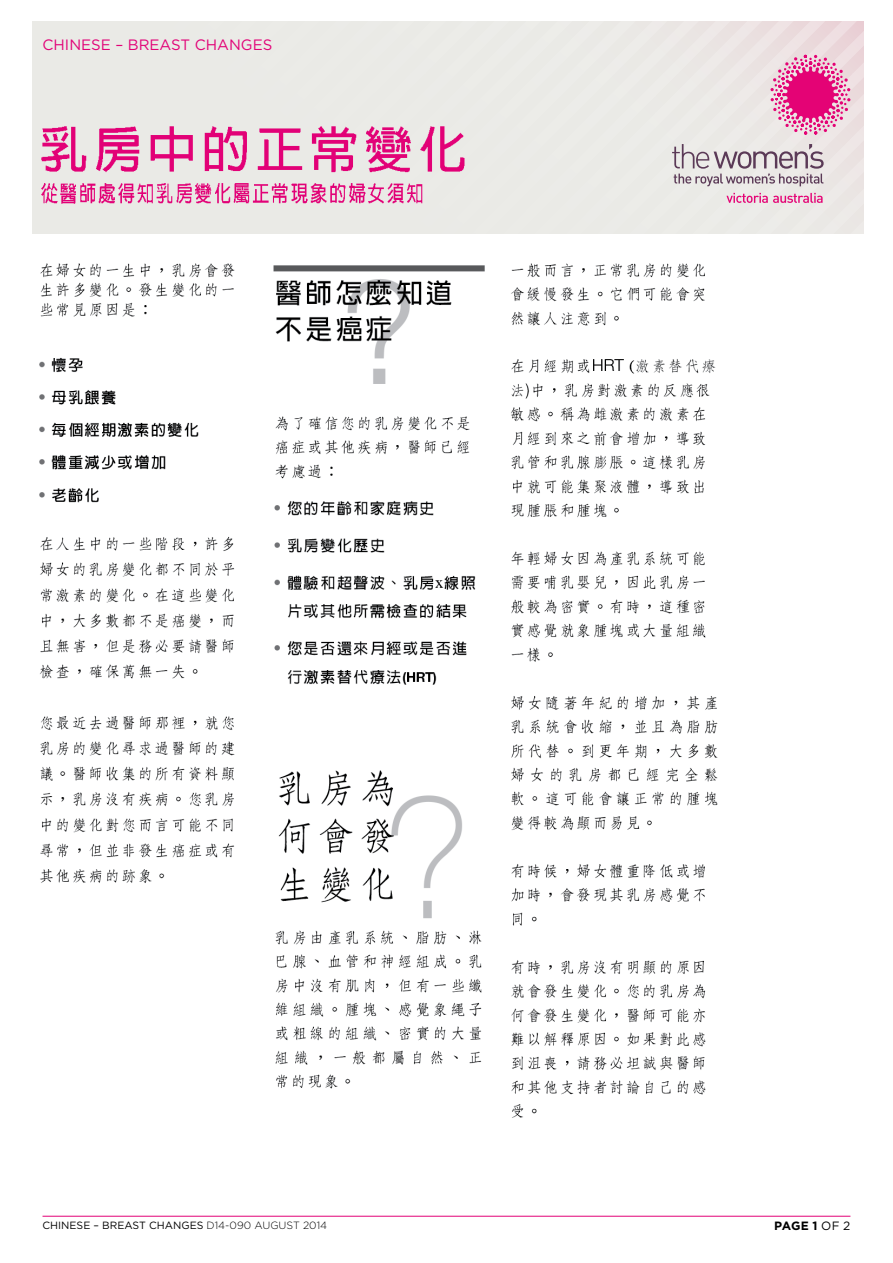
<style>
.page{position:relative;width:893px;height:1263px;background:#fff}
.page>*{position:absolute;margin:0;border:0;box-sizing:border-box;transform-origin:0 0}
.t1{font:15px "Gotham";color:#e20177}
.t2{font:700 12px "Gotham";color:#000}
.t3{font:10.5px "Gotham";color:#000}
.s1{font-weight:300}
.s2{font-weight:400}
</style>
<div class="page">
<hr style="left:43px;top:1216px;width:807px;height:1px;background:#e20177">
<div style="left:30px;top:21px;width:833px;height:213px;background:#eaeae6"></div>
<img style="left:39px;top:263px;width:679px;height:855px">
<svg style="left:726px;top:193px;width:97px;height:10px"></svg>
<svg style="left:672px;top:144px;width:152px;height:42px"></svg>
<svg style="left:770px;top:55px;width:80px;height:80px"></svg>
<img style="left:41px;top:126px;width:424px;height:78px">
<h1 class="t1" style="left:43px;top:36px;width:231px">CHINESE – BREAST CHANGES</h1>
<p class="t3" style="left:43px;top:1219px;width:286px">CHINESE – BREAST CHANGES <span class="s1">D14-090 AUGUST 2014</span></p>
<p class="t2" style="left:774px;top:1218px;width:78px">PAGE 1 <span class="s2">OF 2</span></p>
</div>
